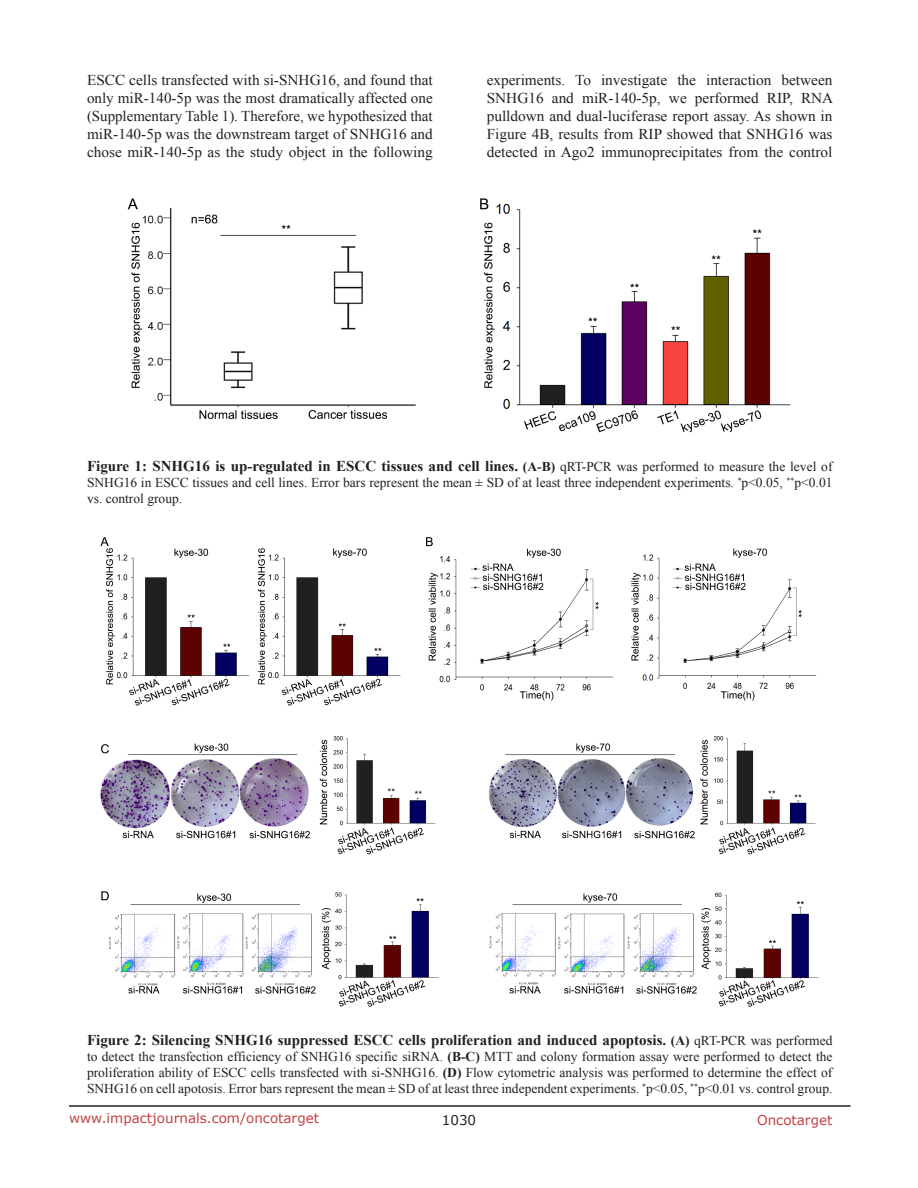
<style>
.page{position:relative;width:918px;height:1188px;background:#fff}
.page>*{position:absolute;margin:0;border:0;box-sizing:border-box;transform-origin:0 0}
.BodyText{font:15px/18px "Times New Roman";color:#231f20;text-align:justify}
.figuretext{font:700 15px "Times New Roman";color:#231f20}
.figuretext-2{font:13.5px/16.2px "Times New Roman";color:#231f20}
.t1{font:13.5px "Verdana";color:#c24141}
.t2{font:13.5px "Verdana";color:#231f20}
.s1{font-size:13.5px}
.s2{font-weight:400;font-size:13.5px}
.s3{font-weight:700}
</style>
<div class="page">
<hr style="left:69px;top:1105px;width:781px;height:2px;background:#231f20">
<img style="left:127px;top:198px;width:664px;height:235px">
<img style="left:100px;top:537px;width:719px;height:470px">
<p class="BodyText" style="left:87px;top:71px;width:347px">ESCC cells transfected with si-SNHG16, and found that only miR-140-5p was the most dramatically affected one (Supplementary Table 1). Therefore, we hypothesized that miR-140-5p was the downstream target of SNHG16 and chose miR-140-5p as the study object in the following</p>
<p class="BodyText" style="left:487px;top:71px;width:348px">experiments. To investigate the interaction between SNHG16 and miR-140-5p, we performed RIP, RNA pulldown and dual-luciferase report assay. As shown in Figure 4B, results from RIP showed that SNHG16 was detected in Ago2 immunoprecipitates from the control</p>
<p class="figuretext" style="left:87px;top:455px;width:747px">Figure 1: SNHG16 is up-regulated in ESCC tissues and cell lines. <span class="s1">(A-B)</span> <span class="s2">qRT-PCR was performed to measure the level of</span></p>
<p class="figuretext-2" style="left:87px;top:474px;width:747px">SNHG16 in ESCC tissues and cell lines. Error bars represent the mean ± SD of at least three independent experiments. <sup>*</sup>p&lt;0.05, <sup>**</sup>p&lt;0.01 vs. control group.</p>
<p class="figuretext" style="left:87px;top:1029px;width:747px">Figure 2: Silencing SNHG16 suppressed ESCC cells proliferation and induced apoptosis. <span class="s1">(A)</span> <span class="s2">qRT-PCR was performed</span></p>
<p class="figuretext-2" style="left:87px;top:1048px;width:747px;text-align:justify">to detect the transfection efficiency of SNHG16 specific siRNA. <span class="s3">(B-C)</span> MTT and colony formation assay were performed to detect the proliferation ability of ESCC cells transfected with si-SNHG16. <span class="s3">(D)</span> Flow cytometric analysis was performed to determine the effect of SNHG16 on cell apotosis. Error bars represent the mean ± SD of at least three independent experiments. <sup>*</sup>p&lt;0.05, <sup>**</sup>p&lt;0.01 vs. control group.</p>
<p class="t1" style="left:69px;top:1109px;width:252px">www.impactjournals.com/oncotarget</p>
<p class="t2" style="left:442px;top:1111px;width:36px">1030</p>
<p class="t1" style="left:757px;top:1111px;width:77px">Oncotarget</p>
</div>
